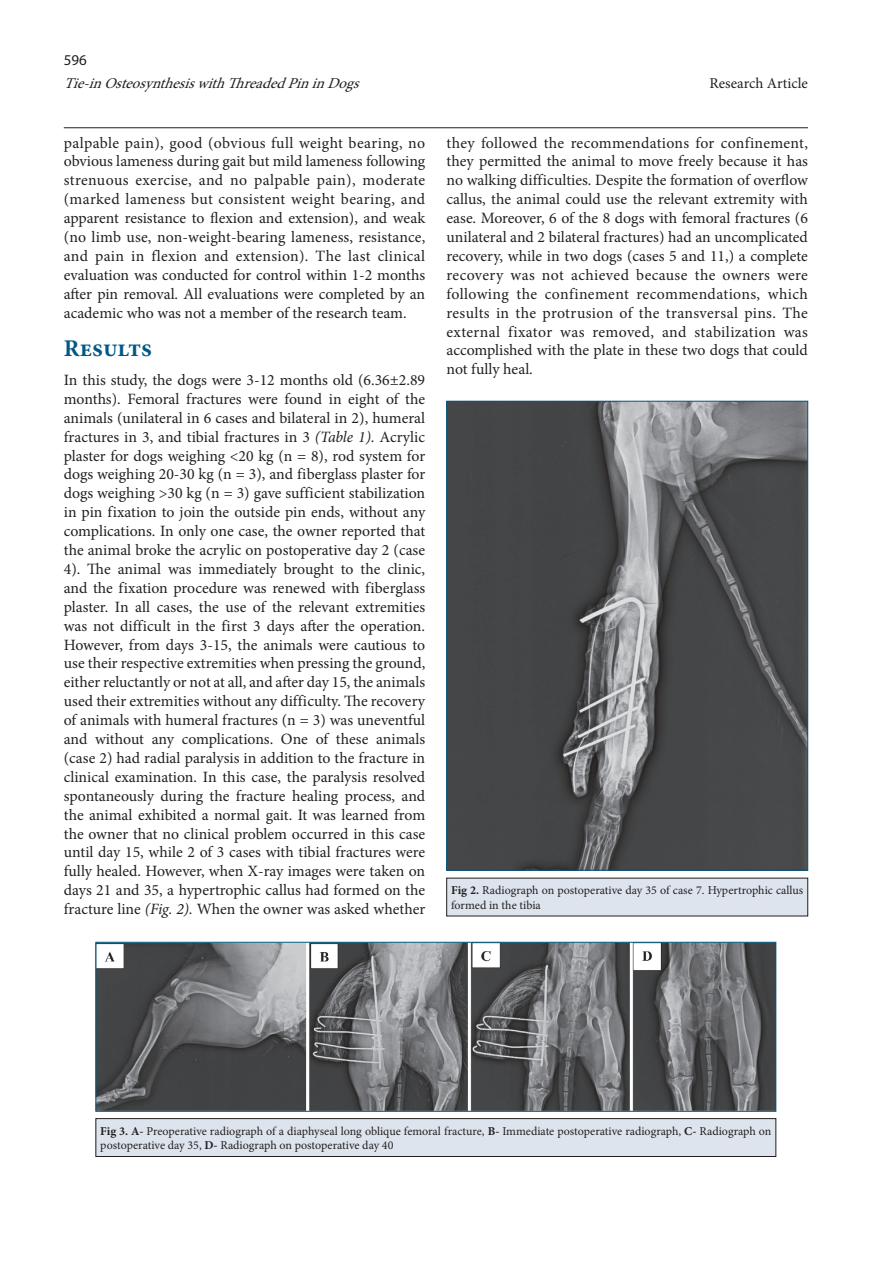
<style>
.page{position:relative;width:893px;height:1263px;background:#fff}
.page>*{position:absolute;margin:0;border:0;box-sizing:border-box;transform-origin:0 0}
.t1{font:700 24px "Minion Pro";color:#005984}
.t2{font:15.75px/18.9px "Minion Pro";color:#231f20;text-align:justify}
.t3{font:italic 15px "Minion Pro";color:#231f20}
.t4{font:15px "Minion Pro";color:#231f20}
.t5{font:15px "Myriad Pro";color:#231f20}
.t6{font:12px/14.4px "Minion Pro";color:#231f20}
.s1{font-style:italic}
.s2{font-weight:700}
</style>
<div class="page">
<hr style="left:64px;top:127px;width:744px;height:1px;background:#231f20">
<img style="left:448px;top:403px;width:358px;height:465px">
<img style="left:98px;top:944px;width:676px;height:165px">
<div style="left:96px;top:942px;width:680px;height:169px;border:1px solid #005984"></div>
<div style="left:96px;top:1118px;width:680px;height:38px;background:#dee4ed"></div>
<div style="left:96px;top:1118px;width:680px;height:39px;border:1px solid #231f20"></div>
<div style="left:447px;top:878px;width:361px;height:38px;background:#dee4ed"></div>
<p class="t5" style="left:64px;top:51px;width:25px">596</p>
<p class="t3" style="left:64px;top:74px;width:303px">Tie-inOsteosynthesiswithThreadedPininDogs</p>
<p class="t4" style="left:709px;top:74px;width:100px">Research Article</p>
<p class="t2" style="left:64px;top:133px;width:363px">palpable pain), good (obvious full weight bearing, no obvious lameness during gait but mild lameness following strenuous exercise, and no palpable pain), moderate (marked lameness but consistent weight bearing, and apparent resistance to flexion and extension), and weak (no limb use, non-weight-bearing lameness, resistance, and pain in flexion and extension). The last clinical evaluation was conducted for control within 1-2 months after pin removal. All evaluations were completed by an academic who was not a member of the research team.</p>
<h1 class="t1" style="left:64px;top:332px;width:90px">Results</h1>
<p class="t2" style="left:64px;top:370px;width:363px">In this study, the dogs were 3-12 months old (6.36±2.89 months). Femoral fractures were found in eight of the animals (unilateral in 6 cases and bilateral in 2), humeral fractures in 3, and tibial fractures in 3 <span class="s1">(Table 1)</span>. Acrylic plaster for dogs weighing &lt;20 kg (n = 8), rod system for dogs weighing 20-30 kg (n = 3), and fiberglass plaster for dogs weighing &gt;30 kg (n = 3) gave sufficient stabilization in pin fixation to join the outside pin ends, without any complications. In only one case, the owner reported that the animal broke the acrylic on postoperative day 2 (case 4). The animal was immediately brought to the clinic, and the fixation procedure was renewed with fiberglass plaster. In all cases, the use of the relevant extremities was not difficult in the first 3 days after the operation.<br>However, from days 3-15, the animals were cautious to use their respective extremities when pressing the ground, either reluctantly or not at all, and after day 15, the animals used their extremities without any difficulty. The recovery of animals with humeral fractures (n = 3) was uneventful and without any complications. One of these animals (case 2) had radial paralysis in addition to the fracture in clinical examination. In this case, the paralysis resolved spontaneously during the fracture healing process, and the animal exhibited a normal gait. It was learned from the owner that no clinical problem occurred in this case until day 15, while 2 of 3 cases with tibial fractures were fully healed. However, when X-ray images were taken on days 21 and 35, a hypertrophic callus had formed on the fracture line <span class="s1">(Fig. 2).</span> When the owner was asked whether</p>
<p class="t2" style="left:446px;top:133px;width:363px">they followed the recommendations for confinement, they permitted the animal to move freely because it has no walking difficulties. Despite the formation of overflow callus, the animal could use the relevant extremity with ease. Moreover, 6 of the 8 dogs with femoral fractures (6 unilateral and 2 bilateral fractures) had an uncomplicated recovery, while in two dogs (cases 5 and 11,) a complete recovery was not achieved because the owners were following the confinement recommendations, which results in the protrusion of the transversal pins. The external fixator was removed, and stabilization was accomplished with the plate in these two dogs that could not fully heal.</p>
<p class="t6" style="left:451px;top:883px;width:354px"><span class="s2">Fig 2.</span> Radiograph on postoperative day 35 of case 7. Hypertrophic callus formed in the tibia</p>
<p class="t6" style="left:100px;top:1124px;width:673px"><span class="s2">Fig 3. A-</span> Preoperative radiograph of a diaphyseal long oblique femoral fracture, <span class="s2">B-</span> Immediate postoperative radiograph, <span class="s2">C-</span> Radiograph on postoperative day 35, <span class="s2">D-</span> Radiograph on postoperative day 40</p>
</div>
